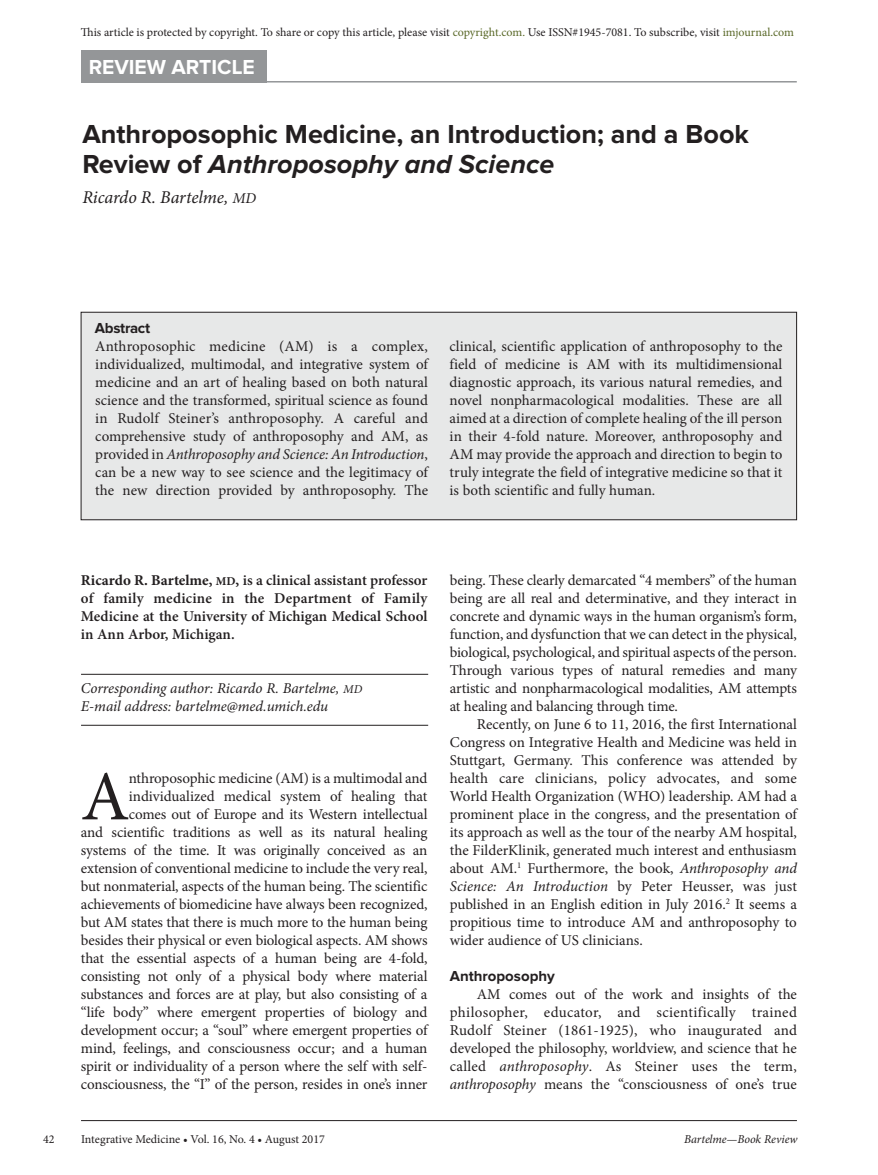
<style>
.page{position:relative;width:878px;height:1175px;background:#fff}
.page>*{position:absolute;margin:0;border:0;box-sizing:border-box;transform-origin:0 0}
.t1{font:70.35px "Minion Pro";color:#231f20}
.t2{font:700 27px/30px "Proxima Nova";color:#231f20}
.t3{font:700 21px "Proxima Nova";color:#fff}
.t4{font:italic 18px "Minion Pro";letter-spacing:-.01em;color:#231f20}
.t5{font:15px/18px "Minion Pro";letter-spacing:-.01em;color:#231f20;text-align:justify}
.t6{font:600 15px/18px "Minion Pro";color:#231f20;text-align:justify}
.t7{font:italic 15px/18px "Minion Pro";letter-spacing:-.01em;color:#231f20}
.t8{font:700 15px "Proxima Nova";color:#231f20}
.t9{font:700 15px "Proxima Nova";letter-spacing:-.02em;color:#231f20}
.t10{font:12px "Minion Pro";color:#231f20}
.t11{font:italic 12px "Minion Pro";letter-spacing:-.005em;color:#231f20}
.s1{color:#596827}
.s2{font-style:italic}
.s3{font-size:15px}
.s4{font-weight:700}
.s5{font-weight:700;font-size:12px}
.s6{font-size:12px}
</style>
<div class="page">
<hr style="left:81px;top:1120px;width:715px;height:1px;background:#231f20">
<hr style="left:81px;top:81px;width:715px;height:1px;background:#949698">
<div style="left:81px;top:50px;width:185px;height:32px;background:#949698"></div>
<div style="left:81px;top:312px;width:715px;height:208px;background:#e7e8e8"></div>
<div style="left:81px;top:312px;width:715px;height:208px;border:1px solid #231f20"></div>
<hr style="left:81px;top:674px;width:347px;height:1px;background:#231f20">
<hr style="left:81px;top:725px;width:347px;height:1px;background:#231f20">
<p class="t10" style="left:81px;top:24px;width:714px">This article is protected by copyright. To share or copy this article, please visit <span class="s1">copyright.com.</span> Use ISSN#1945-7081. To subscribe, visit <span class="s1">imjournal.com</span></p>
<h3 class="t3" style="left:89px;top:55px;width:167px">REVIEW ARTICLE</h3>
<h2 class="t2" style="left:82px;top:120px;width:668px">Anthroposophic Medicine, an Introduction; and a Book<br>Review of <span class="s2">Anthroposophy and Science</span></h2>
<p class="t4" style="left:82px;top:185px;width:175px">Ricardo R. Bartelme, <span class="s3">MD</span></p>
<p class="t9" style="left:95px;top:319px;width:57px">Abstract</p>
<p class="t5" style="left:95px;top:337px;width:334px">Anthroposophic medicine (AM) is a complex, individualized, multimodal, and integrative system of medicine and an art of healing based on both natural science and the transformed, spiritual science as found in Rudolf Steiner’s anthroposophy. A careful and comprehensive study of anthroposophy and AM, as provided in <span class="s2">Anthroposophy and Science: An Introduction</span>, can be a new way to see science and the legitimacy of the new direction provided by anthroposophy. The</p>
<p class="t5" style="left:449px;top:337px;width:334px">clinical, scientific application of anthroposophy to the field of medicine is AM with its multidimensional diagnostic approach, its various natural remedies, and novel nonpharmacological modalities. These are all aimed at a direction of complete healing of the ill person in their 4-fold nature. Moreover, anthroposophy and AM may provide the approach and direction to begin to truly integrate the field of integrative medicine so that it is both scientific and fully human.</p>
<p class="t6" style="left:81px;top:571px;width:348px"><span class="s4">Ricardo R. Bartelme,</span> <span class="s5">MD</span><span class="s4">,</span> is a clinical assistant professor of family medicine in the Department of Family Medicine at the University of Michigan Medical School in Ann Arbor, Michigan.</p>
<p class="t7" style="left:81px;top:679px;width:283px">Corresponding author: Ricardo R. Bartelme, <span class="s6">MD<br></span>E-mail address: bartelme@med.umich.edu</p>
<h1 class="t1" style="left:81px;top:749px;width:50px">A</h1>
<p class="t5" style="left:81px;top:769px;width:348px;text-align:right">nthroposophic medicine (AM) is a multimodal and individualized medical system of healing that<br>comes out of Europe and its Western intellectual<br>and scientific traditions as well as its natural healing systems of the time. It was originally conceived as an extension of conventional medicine to include the very real, but nonmaterial, aspects of the human being. The scientific achievements of biomedicine have always been recognized, but AM states that there is much more to the human being besides their physical or even biological aspects. AM shows that the essential aspects of a human being are 4-fold, consisting not only of a physical body where material substances and forces are at play, but also consisting of a “life body” where emergent properties of biology and development occur; a “soul” where emergent properties of mind, feelings, and consciousness occur; and a human spirit or individuality of a person where the self with self&shy;consciousness, the “I” of the person, resides in one’s inner</p>
<p class="t5" style="left:450px;top:571px;width:349px">being. These clearly demarcated “4 members” of the human being are all real and determinative, and they interact in concrete and dynamic ways in the human organism’s form, function, and dysfunction that we can detect in the physical, biological, psychological, and spiritual aspects of the person.<br>Through various types of natural remedies and many artistic and nonpharmacological modalities, AM attempts at healing and balancing through time.</p>
<p class="t5" style="left:450px;top:715px;width:349px;text-indent:27px">Recently, on June 6 to 11, 2016, the first International Congress on Integrative Health and Medicine was held in Stuttgart, Germany. This conference was attended by health care clinicians, policy advocates, and some World Health Organization (WHO) leadership. AM had a prominent place in the congress, and the presentation of its approach as well as the tour of the nearby AM hospital, the FilderKlinik, generated much interest and enthusiasm about AM.<sup>1</sup> Furthermore, the book, <span class="s2">Anthroposophy and Science: An Introduction</span> by Peter Heusser, was just published in an English edition in July 2016.<sup>2</sup> It seems a propitious time to introduce AM and anthroposophy to wider audience of US clinicians.</p>
<p class="t8" style="left:450px;top:967px;width:107px">Anthroposophy</p>
<p class="t5" style="left:450px;top:985px;width:349px;text-indent:27px">AM comes out of the work and insights of the philosopher, educator, and scientifically trained Rudolf Steiner (1861-1925), who inaugurated and developed the philosophy, worldview, and science that he called <span class="s2">anthroposophy</span>. As Steiner uses the term, <span class="s2">anthroposophy</span> means the “consciousness of one’s true</p>
<p class="t10" style="left:43px;top:1131px;width:13px">42</p>
<p class="t10" style="left:81px;top:1131px;width:245px">Integrative Medicine • Vol. 16, No. 4 • August 2017</p>
<p class="t11" style="left:684px;top:1131px;width:115px">Bartelme—Book Review</p>
</div>
